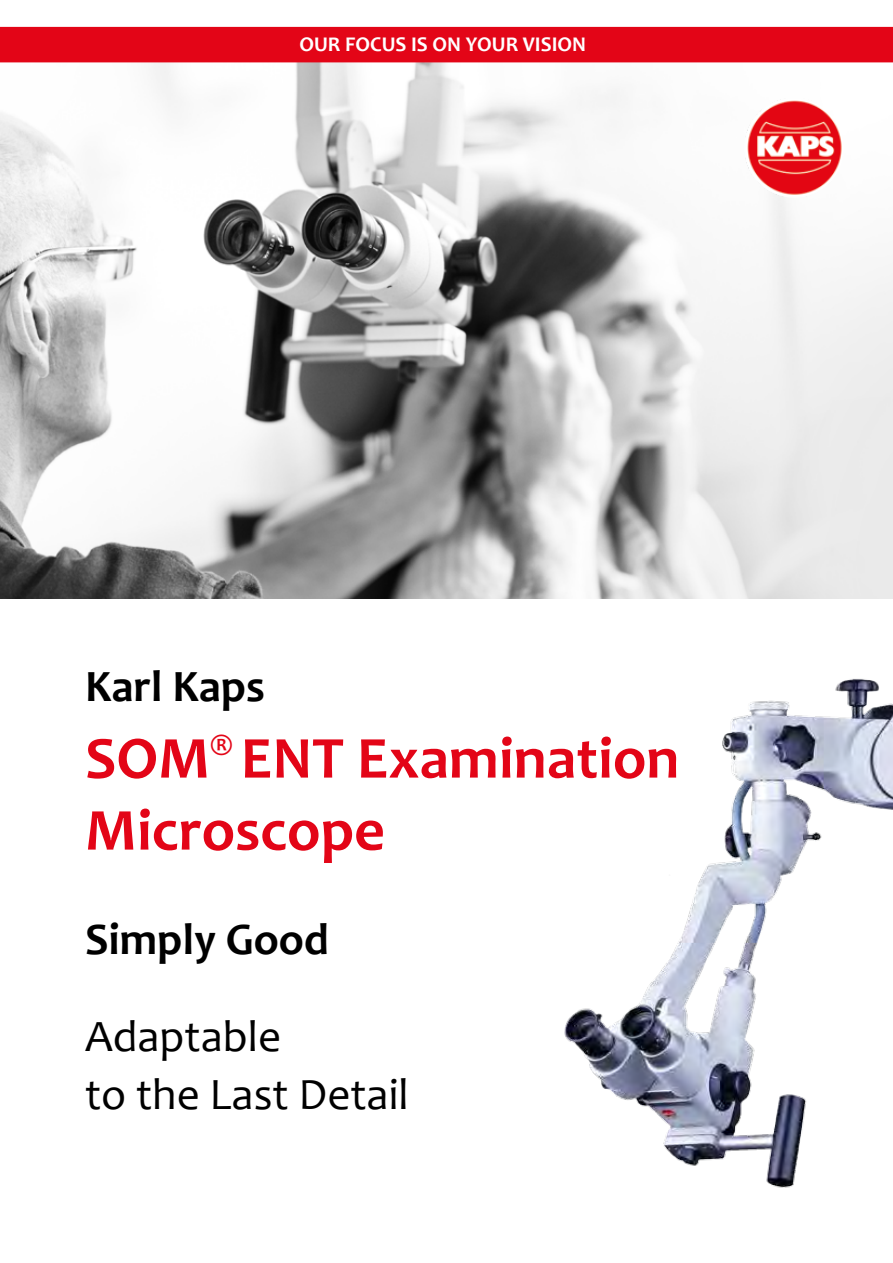
<style>
.page{position:relative;width:893px;height:1263px;background:#fff}
.page>*{position:absolute;margin:0;border:0;box-sizing:border-box;transform-origin:0 0}
.t1{font:700 60px/72px "Candara";color:#e30517}
.t2{font:45px/58.2px "Candara";color:#000}
.t3{font:700 45px "Candara";color:#000}
.t4{font:700 21px "Candara";color:#fff}
</style>
<div class="page">
<img style="left:0;top:62px;width:893px;height:536px">
<img style="left:744px;top:98px;width:100px;height:100px;border-radius:50px">
<div style="left:0;top:27px;width:893px;height:35px;background:#e30517"></div>
<img style="left:564px;top:678px;width:329px;height:510px">
<p class="t4" style="left:299px;top:31px;width:288px">OUR FOCUS IS ON YOUR VISION</p>
<p class="t3" style="left:85px;top:658px;width:181px">Karl Kaps</p>
<p class="t1" style="left:85px;top:721px;width:596px">SOM<sup>®</sup> ENT Examination<br>Microscope</p>
<p class="t3" style="left:85px;top:911px;width:245px">Simply Good</p>
<p class="t2" style="left:85px;top:1006px;width:325px">Adaptable<br>to the Last Detail</p>
</div>
